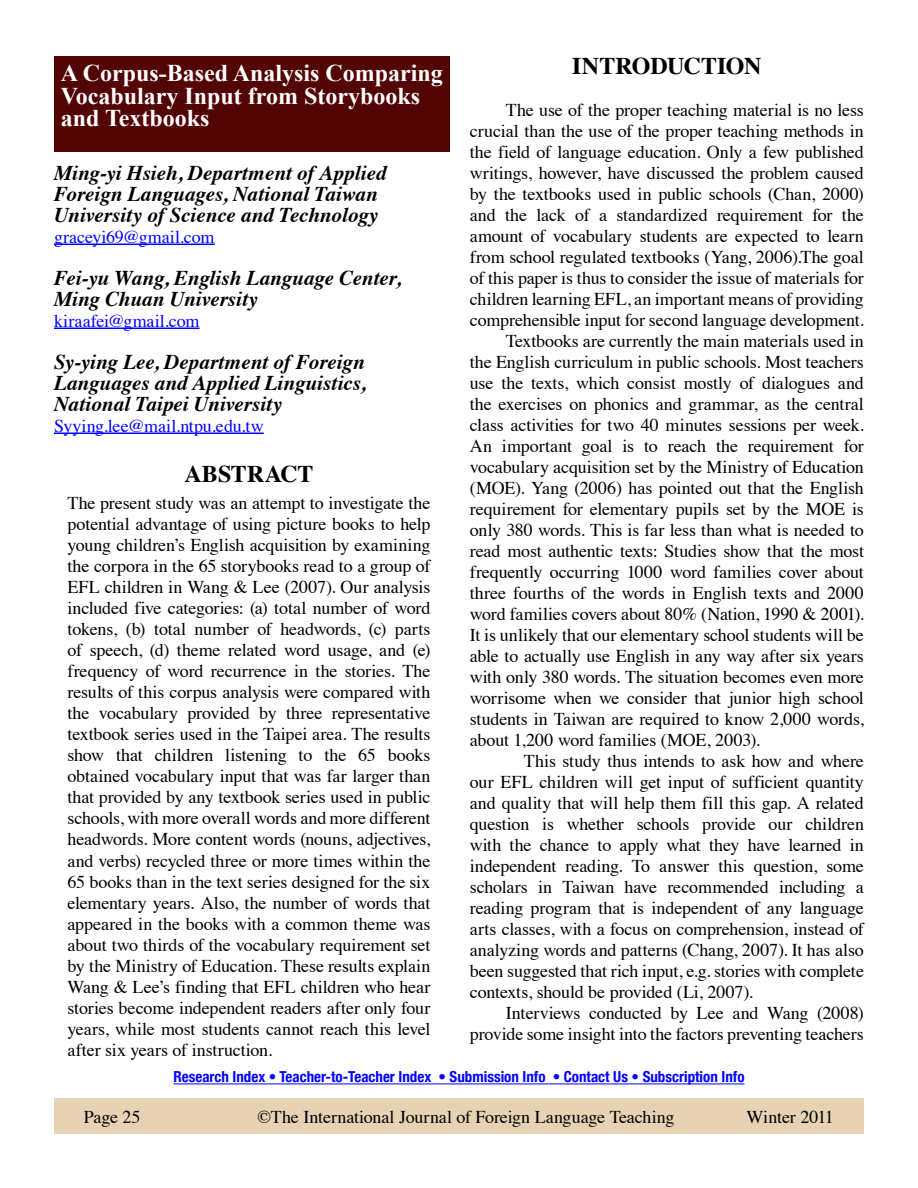
<style>
.page{position:relative;width:918px;height:1188px;background:#fff}
.page>*{position:absolute;margin:0;border:0;box-sizing:border-box;transform-origin:0 0}
.t1{font:700 24px/22.5px "Times New Roman";color:#fff}
.t2{font:700 24px "Times";letter-spacing:-.01em;color:#000}
.t3{font:italic 700 21px/21px "Times";color:#000}
.t4{font:18px/21px "Times";letter-spacing:-.01em;color:#000;text-align:justify}
.t5{font:18px "Times";color:#0003ff}
.t6{font:700 condensed 15.15px "Helvetica Neue";color:#0003ff}
</style>
<div class="page">
<div style="left:54px;top:1098px;width:810px;height:36px;background:#e7d3b3"></div>
<hr style="left:173px;top:1084px;width:572px;height:1px;background:#0003ff">
<div style="left:54px;top:56px;width:396px;height:95px;background:#530404"></div>
<hr style="left:54px;top:244px;width:161px;height:1px;background:#0003ff">
<hr style="left:54px;top:328px;width:146px;height:1px;background:#0003ff">
<hr style="left:54px;top:433px;width:210px;height:1px;background:#0003ff">
<h1 class="t1" style="left:61px;top:62px;width:384px">A Corpus-Based Analysis Comparing<br>Vocabulary Input from Storybooks and Textbooks</h1>
<h1 class="t2" style="left:572px;top:43px;width:191px">INTRODUCTION</h1>
<p class="t4" style="left:506px;top:98px;width:360px">The use of the proper teaching material is no less</p>
<p class="t4" style="left:470px;top:119px;width:396px">crucial than the use of the proper teaching methods in</p>
<p class="t4" style="left:470px;top:140px;width:396px">the field of language education. Only a few published</p>
<p class="t4" style="left:470px;top:161px;width:396px">writings, however, have discussed the problem caused</p>
<p class="t4" style="left:470px;top:182px;width:396px">by the textbooks used in public schools (Chan, 2000)</p>
<p class="t4" style="left:470px;top:203px;width:396px">and the lack of a standardized requirement for the</p>
<p class="t4" style="left:470px;top:224px;width:396px">amount of vocabulary students are expected to learn</p>
<p class="t4" style="left:470px;top:245px;width:396px">from school regulated textbooks (Yang, 2006).The goal</p>
<p class="t4" style="left:470px;top:266px;width:396px">of this paper is thus to consider the issue of materials for</p>
<p class="t4" style="left:470px;top:287px;width:396px">children learning EFL, an important means of providing</p>
<p class="t4" style="left:470px;top:308px;width:396px">comprehensible input for second language development.</p>
<p class="t4" style="left:506px;top:329px;width:360px">Textbooks are currently the main materials used in</p>
<p class="t4" style="left:470px;top:350px;width:396px">the English curriculum in public schools. Most teachers</p>
<p class="t4" style="left:470px;top:371px;width:396px">use the texts, which consist mostly of dialogues and</p>
<p class="t4" style="left:470px;top:392px;width:396px">the exercises on phonics and grammar, as the central</p>
<p class="t4" style="left:470px;top:413px;width:396px">class activities for two 40 minutes sessions per week.</p>
<p class="t4" style="left:470px;top:434px;width:396px">An important goal is to reach the requirement for</p>
<p class="t4" style="left:470px;top:455px;width:396px">vocabulary acquisition set by the Ministry of Education</p>
<p class="t4" style="left:470px;top:476px;width:396px">(MOE). Yang (2006) has pointed out that the English</p>
<p class="t4" style="left:470px;top:497px;width:396px">requirement for elementary pupils set by the MOE is</p>
<p class="t4" style="left:470px;top:518px;width:396px">only 380 words. This is far less than what is needed to</p>
<p class="t4" style="left:470px;top:539px;width:396px">read most authentic texts: Studies show that the most</p>
<p class="t4" style="left:470px;top:560px;width:396px">frequently occurring 1000 word families cover about</p>
<p class="t4" style="left:470px;top:581px;width:396px">three fourths of the words in English texts and 2000</p>
<p class="t4" style="left:470px;top:602px;width:396px">word families covers about 80% (Nation, 1990 &amp; 2001).</p>
<p class="t4" style="left:470px;top:623px;width:396px">It is unlikely that our elementary school students will be</p>
<p class="t4" style="left:470px;top:644px;width:396px">able to actually use English in any way after six years</p>
<p class="t4" style="left:470px;top:665px;width:396px">with only 380 words. The situation becomes even more</p>
<p class="t4" style="left:470px;top:686px;width:396px">worrisome when we consider that junior high school</p>
<p class="t4" style="left:470px;top:707px;width:396px">students in Taiwan are required to know 2,000 words,</p>
<p class="t4" style="left:470px;top:728px;width:292px">about 1,200 word families (MOE, 2003).</p>
<p class="t4" style="left:524px;top:749px;width:342px">This study thus intends to ask how and where</p>
<p class="t4" style="left:470px;top:770px;width:396px">our EFL children will get input of sufficient quantity</p>
<p class="t4" style="left:470px;top:791px;width:396px">and quality that will help them fill this gap. A related</p>
<p class="t4" style="left:470px;top:812px;width:396px">question is whether schools provide our children</p>
<p class="t4" style="left:470px;top:833px;width:396px">with the chance to apply what they have learned in</p>
<p class="t4" style="left:470px;top:854px;width:396px">independent reading. To answer this question, some</p>
<p class="t4" style="left:470px;top:875px;width:396px">scholars in Taiwan have recommended including a</p>
<p class="t4" style="left:470px;top:896px;width:396px">reading program that is independent of any language</p>
<p class="t4" style="left:470px;top:917px;width:396px">arts classes, with a focus on comprehension, instead of</p>
<p class="t4" style="left:470px;top:938px;width:396px">analyzing words and patterns (Chang, 2007). It has also</p>
<p class="t4" style="left:470px;top:959px;width:396px">been suggested that rich input, e.g. stories with complete</p>
<p class="t4" style="left:470px;top:980px;width:285px">contexts, should be provided (Li, 2007).</p>
<p class="t4" style="left:506px;top:1001px;width:360px">Interviews conducted by Lee and Wang (2008)</p>
<p class="t4" style="left:470px;top:1022px;width:396px">provide some insight into the factors preventing teachers</p>
<p class="t3" style="left:54px;top:160px;width:334px">Ming-yi Hsieh, Department of Applied<br>Foreign Languages, National Taiwan<br>University of Science and Technology</p>
<p class="t5" style="left:54px;top:220px;width:162px">graceyi69@gmail.com</p>
<p class="t3" style="left:54px;top:265px;width:348px">Fei-yu Wang, English Language Center,<br>Ming Chuan University</p>
<p class="t5" style="left:54px;top:304px;width:147px">kiraafei@gmail.com</p>
<p class="t3" style="left:54px;top:349px;width:313px;text-align:justify">Sy-ying Lee, Department of Foreign Languages and Applied Linguistics, National Taipei University</p>
<p class="t5" style="left:54px;top:409px;width:211px">Syying.lee@mail.ntpu.edu.tw</p>
<h1 class="t2" style="left:184px;top:451px;width:131px">ABSTRACT</h1>
<p class="t4" style="left:68px;top:491px;width:365px">The present study was an attempt to investigate the potential advantage of using picture books to help young children’s English acquisition by examining the corpora in the 65 storybooks read to a group of EFL children in Wang &amp; Lee (2007). Our analysis included five categories: (a) total number of word tokens, (b) total number of headwords, (c) parts of speech, (d) theme related word usage, and (e) frequency of word recurrence in the stories. The results of this corpus analysis were compared with the vocabulary provided by three representative textbook series used in the Taipei area. The results show that children listening to the 65 books obtained vocabulary input that was far larger than that provided by any textbook series used in public schools, with more overall words and more different headwords. More content words (nouns, adjectives, and verbs) recycled three or more times within the 65 books than in the text series designed for the six elementary years. Also, the number of words that appeared in the books with a common theme was about two thirds of the vocabulary requirement set by the Ministry of Education. These results explain Wang &amp; Lee’s finding that EFL children who hear stories become independent readers after only four years, while most students cannot reach this level after six years of instruction.</p>
<p class="t6" style="left:173px;top:1068px;width:573px">Research Index • Teacher-to-Teacher Index • Submission Info • Contact Us • Subscription Info</p>
<p class="t4" style="left:84px;top:1105px;width:58px">Page 25</p>
<p class="t4" style="left:257px;top:1105px;width:419px">©The International Journal of Foreign Language Teaching</p>
<p class="t4" style="left:747px;top:1105px;width:89px">Winter 2011</p>
</div>
